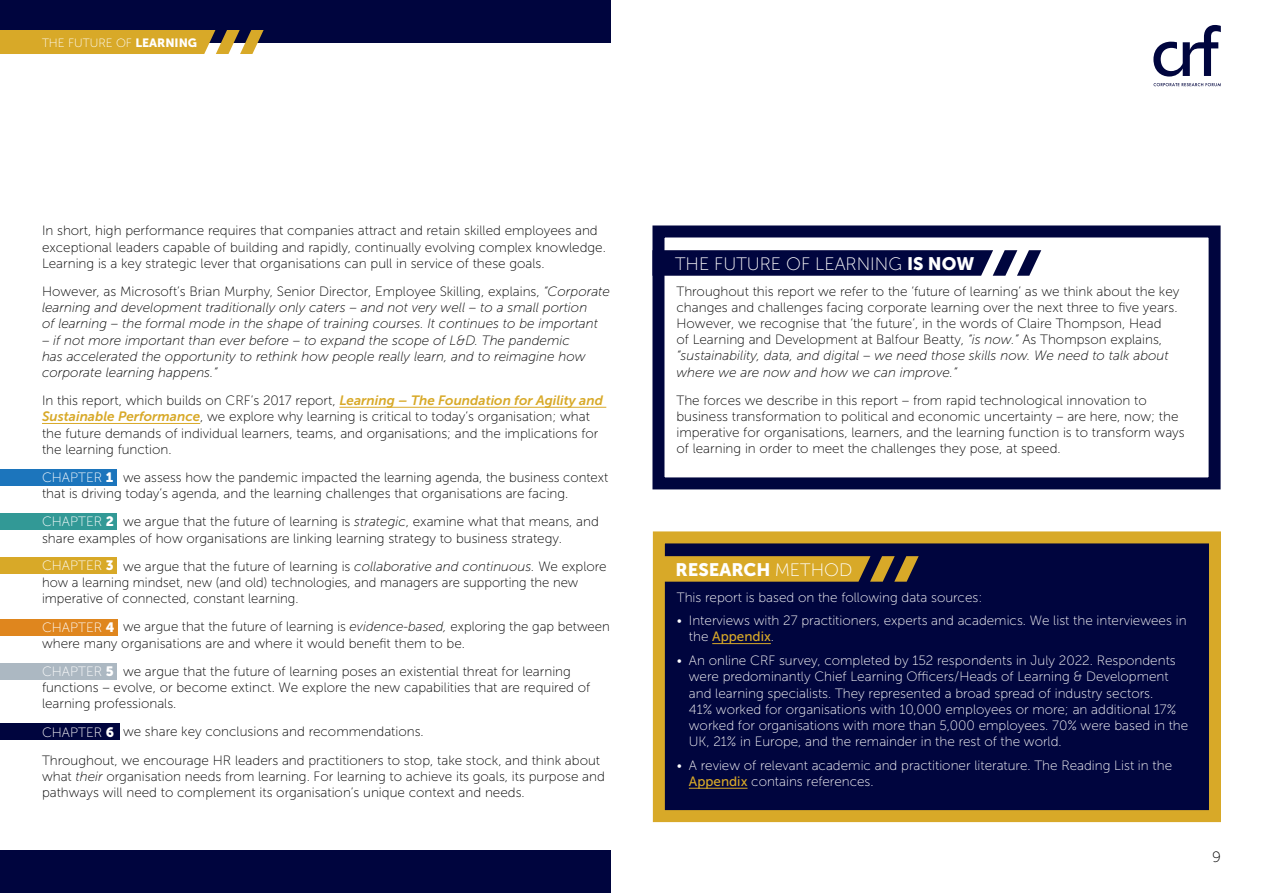
<style>
.page{position:relative;width:1263px;height:893px;background:#fff}
.page>*{position:absolute;margin:0;border:0;box-sizing:border-box;transform-origin:0 0}
.t1{font:18px "Museo Sans 100";color:#fff}
.t2{font:18px "Museo Sans 900";color:#fff}
.t3{font:15px "Museo Sans 100";color:#000}
.t4{font:13.5px/16.2px "Museo Sans 100";color:#000}
.t5{font:13.5px/16.2px "Museo Sans 100";color:#fff}
.t6{font:italic 13.5px/16.2px "Museo Sans 100";color:#000}
.t7{font:13.5px "Museo Sans 500";color:#d8a928}
.t8{font:12px "Museo Sans 100";color:#fff}
.s1{font-family:"Museo Sans 900"}
.s2{font-style:normal}
.s3{font-family:"Museo Sans 700";font-style:italic;color:#d8a928}
.s4{font-style:italic}
.s5{font-family:"Museo Sans 100"}
.s6{font-family:"Museo Sans 100";color:#fff}
.s7{font-family:"Museo Sans 500";color:#d8a928}
</style>
<div class="page">
<div style="left:0;top:0;width:610px;height:42px;background:#00053e"></div>
<div style="left:0;top:851px;width:610px;height:42px;background:#00053e"></div>
<svg style="left:1153px;top:25px;width:68px;height:52px"></svg>
<svg style="left:1153px;top:83px;width:68px;height:3px"></svg>
<svg style="left:0;top:30px;width:264px;height:24px;background:#cea435"></svg>
<hr style="left:339px;top:407px;width:267px;height:1px;background:#d8a928">
<hr style="left:42px;top:423px;width:158px;height:1px;background:#d8a928">
<div style="left:0;top:469px;width:116px;height:16px;background:#1c75bc"></div>
<div style="left:0;top:513px;width:117px;height:16px;background:#329996"></div>
<div style="left:0;top:557px;width:117px;height:16px;background:#d8a928"></div>
<div style="left:0;top:619px;width:118px;height:16px;background:#df861e"></div>
<div style="left:0;top:663px;width:117px;height:16px;background:#acb8c2"></div>
<div style="left:0;top:724px;width:119px;height:16px;background:#00053e"></div>
<div style="left:652px;top:225px;width:568px;height:264px;border:12px solid #00053e"></div>
<svg style="left:652px;top:250px;width:389px;height:26px;background:#171b4f"></svg>
<div style="left:659px;top:537px;width:556px;height:279px;background:#00053e"></div>
<hr style="left:712px;top:643px;width:59px;height:1px;background:#d8a928">
<hr style="left:689px;top:788px;width:58px;height:1px;background:#d8a928">
<div style="left:653px;top:531px;width:568px;height:291px;border:12px solid #d8a928"></div>
<svg style="left:653px;top:556px;width:266px;height:26px;background:#bc942a"></svg>
<p class="t8" style="left:42px;top:36px;width:157px">THE FUTURE OF <span class="s1">LEARNING</span></p>
<p class="t4" style="left:42px;top:223px;width:565px">In short, high performance requires that companies attract and retain skilled employees and exceptional leaders capable of building and rapidly, continually evolving complex knowledge.<br>Learning is a key strategic lever that organisations can pull in service of these goals.</p>
<p class="t6" style="left:42px;top:283px;width:569px"><span class="s2">However, as Microsoft’s Brian Murphy, Senior Director, Employee Skilling, explains,</span> “Corporate learning and development traditionally only caters – and not very well – to a small portion<br>of learning – the formal mode in the shape of training courses. It continues to be important</p>
<p class="t6" style="left:42px;top:332px;width:545px">– if not more important than ever before – to expand the scope of L&amp;D. The pandemic has accelerated the opportunity to rethink how people really learn, and to reimagine how corporate learning happens.”</p>
<p class="t4" style="left:42px;top:393px;width:562px">In this report, which builds on CRF’s 2017 report, <span class="s3">Learning – The Foundation for Agility and Sustainable Performance</span>, we explore why learning is critical to today’s organisation; what the future demands of individual learners, teams, and organisations; and the implications for the learning function.</p>
<p class="t4" style="left:42px;top:469px;width:568px;text-indent:81px">we assess how the pandemic impacted the learning agenda, the business context that is driving today’s agenda, and the learning challenges that organisations are facing.</p>
<p class="t4" style="left:42px;top:514px;width:558px;text-indent:81px">we argue that the future of learning is <span class="s4">strategic</span>, examine what that means, and share examples of how organisations are linking learning strategy to business strategy.</p>
<p class="t4" style="left:42px;top:558px;width:566px;text-indent:81px">we argue that the future of learning is <span class="s4">collaborative and continuous.</span> We explore how a learning mindset, new (and old) technologies, and managers are supporting the new imperative of connected, constant learning.</p>
<p class="t4" style="left:42px;top:619px;width:569px;text-indent:81px">we argue that the future of learning is <span class="s4">evidence-based,</span> exploring the gap between where many organisations are and where it would benefit them to be.</p>
<p class="t4" style="left:42px;top:663px;width:550px;text-indent:81px">we argue that the future of learning poses an existential threat for learning functions – evolve, or become extinct. We explore the new capabilities that are required of learning professionals.</p>
<p class="t4" style="left:42px;top:718px;width:560px;line-height:28.2px;text-indent:81px">we share key conclusions and recommendations.<br>Throughout, we encourage HR leaders and practitioners to stop, take stock, and think about</p>
<p class="t4" style="left:42px;top:768px;width:564px">what <span class="s4">their</span> organisation needs from learning. For learning to achieve its goals, its purpose and pathways will need to complement its organisation’s unique context and needs.</p>
<p class="t5" style="left:42px;top:470px;width:73px">CHAPTER <span class="s1">1</span></p>
<p class="t5" style="left:42px;top:514px;width:73px">CHAPTER <span class="s1">2</span></p>
<p class="t5" style="left:42px;top:558px;width:73px">CHAPTER <span class="s1">3</span></p>
<p class="t5" style="left:42px;top:620px;width:74px">CHAPTER <span class="s1">4</span></p>
<p class="t5" style="left:42px;top:664px;width:73px">CHAPTER <span class="s1">5</span></p>
<p class="t5" style="left:42px;top:724px;width:74px">CHAPTER <span class="s1">6</span></p>
<h1 class="t1" style="left:675px;top:254px;width:301px">THE FUTURE OF LEARNING <span class="s1">IS NOW</span></h1>
<p class="t4" style="left:676px;top:283px;width:504px">Throughout this report we refer to the ‘future of learning’ as we think about the key changes and challenges facing corporate learning over the next three to five years.<br>However, we recognise that ‘the future’, in the words of Claire Thompson, Head<br>of Learning and Development at Balfour Beatty, <span class="s4">“is now.”</span> As Thompson explains, <span class="s4">“sustainability, data, and digital – we need those skills now. We need to talk about where we are now and how we can improve.”</span></p>
<p class="t4" style="left:676px;top:392px;width:510px">The forces we describe in this report – from rapid technological innovation to business transformation to political and economic uncertainty – are here, now; the imperative for organisations, learners, and the learning function is to transform ways of learning in order to meet the challenges they pose, at speed.</p>
<h1 class="t2" style="left:675px;top:559px;width:178px">RESEARCH <span class="s5">METHOD</span></h1>
<p class="t5" style="left:677px;top:589px;width:307px">This report is based on the following data sources:</p>
<p class="t5" style="left:677px;top:613px;width:511px">• Interviews with 27 practitioners, experts and academics. We list the interviewees in</p>
<p class="t7" style="left:689px;top:629px;width:87px"><span class="s6">the</span> Appendix<span class="s6">.</span></p>
<p class="t5" style="left:689px;top:653px;width:501px;text-indent:-12px">• An online CRF survey, completed by 152 respondents in July 2022. Respondents were predominantly Chief Learning Officers/Heads of Learning &amp; Development and learning specialists. They represented a broad spread of industry sectors.<br>41% worked for organisations with 10,000 employees or more; an additional 17% worked for organisations with more than 5,000 employees. 70% were based in the UK, 21% in Europe, and the remainder in the rest of the world.</p>
<p class="t5" style="left:689px;top:757px;width:485px;text-indent:-12px">• A review of relevant academic and practitioner literature. The Reading List in the<br><span class="s7">Appendix</span> contains references.</p>
<p class="t3" style="left:1212px;top:849px;width:10px">9</p>
</div>
